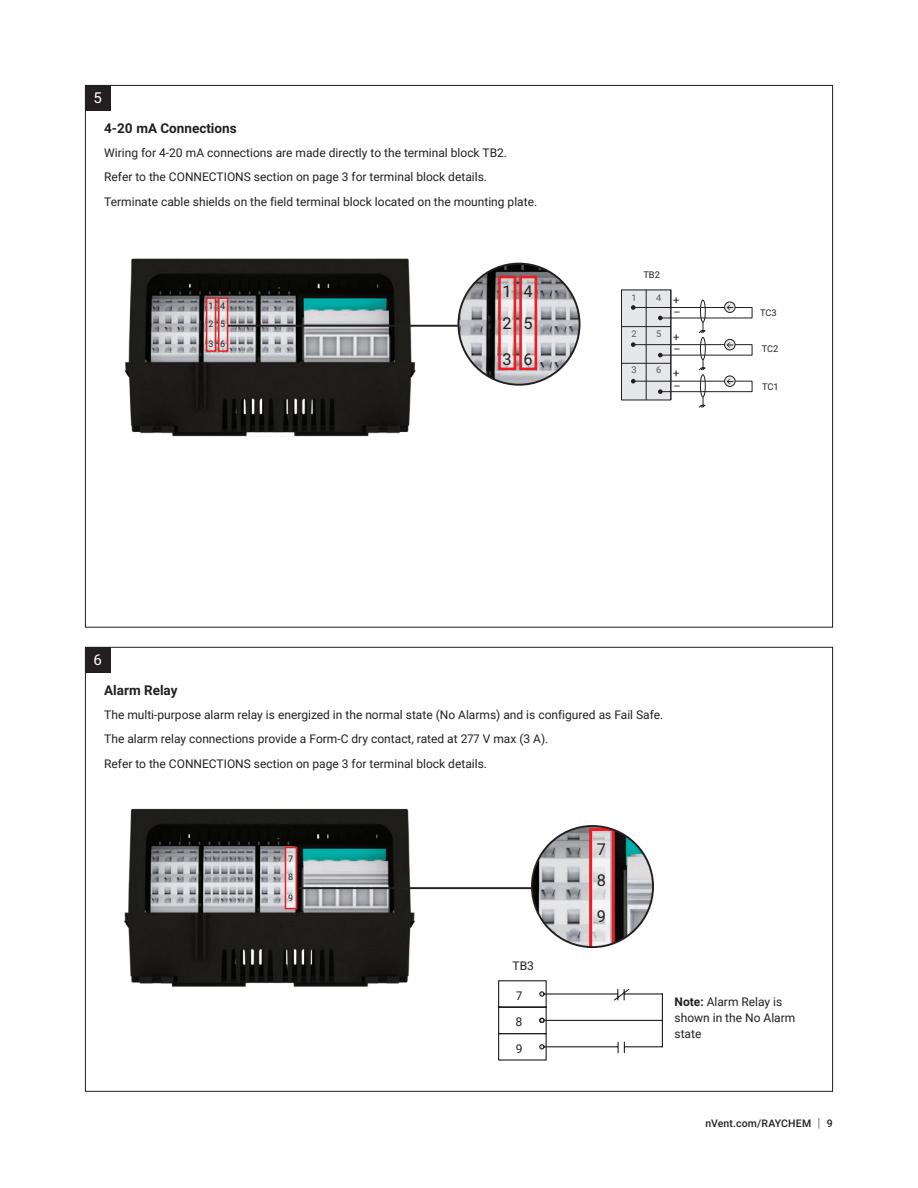
<style>
.page{position:relative;width:918px;height:1188px;background:#fff}
.page>*{position:absolute;margin:0;border:0;box-sizing:border-box;transform-origin:0 0}
.t1{font:16.35px "Roboto";color:#231f20}
.IM-Box_text{font:15px "Roboto";color:#fff}
.Subhead-L1-IM{font:700 13.5px "Roboto";color:#231f20}
.Bodytext-1-IM{font:12px/15.8px "Roboto";color:#231f20}
.t2{font:11.1px/12.3px "Roboto";color:#231f20}
.t3{font:500 10.5px "Roboto";letter-spacing:.015em;color:#231f20}
.t4{font:9.3px "Roboto";color:#231f20}
.t5{font:9.3px "Roboto";color:#57585a}
.t6{font:9px "Roboto";color:#231f20}
.s1{font-weight:700}
.s2{font-weight:300;font-size:12.6px}
</style>
<div class="page">
<div style="left:85px;top:85px;width:26px;height:26px;background:#231f20"></div>
<div style="left:85px;top:647px;width:26px;height:25px;background:#231f20"></div>
<div style="left:622px;top:290px;width:49px;height:110px;background:#e6e7e9"></div>
<div style="left:621px;top:290px;width:50px;height:110px;border:1px solid #231f20"></div>
<hr style="left:622px;top:326px;width:49px;height:1px;background:#231f20">
<hr style="left:622px;top:363px;width:49px;height:1px;background:#231f20">
<hr style="left:646px;top:290px;width:1px;height:110px;background:#231f20">
<hr style="left:670px;top:290px;width:1px;height:110px;background:#231f20">
<div style="left:724px;top:302px;width:11px;height:11px;border:1px solid #231f20;border-radius:50%"></div>
<div style="left:725px;top:339px;width:10px;height:11px;background:#e6e7e9;border-radius:50%"></div>
<div style="left:724px;top:339px;width:11px;height:11px;border:1px solid #231f20;border-radius:50%"></div>
<div style="left:724px;top:376px;width:11px;height:11px;border:1px solid #231f20;border-radius:50%"></div>
<svg style="left:631px;top:305px;width:122px;height:29px"></svg>
<div style="left:700px;top:300px;width:6px;height:23px;border:1px solid #231f20;border-radius:50%"></div>
<svg style="left:631px;top:342px;width:122px;height:29px"></svg>
<div style="left:700px;top:337px;width:6px;height:23px;border:1px solid #231f20;border-radius:50%"></div>
<svg style="left:631px;top:379px;width:122px;height:29px"></svg>
<div style="left:700px;top:374px;width:6px;height:23px;border:1px solid #231f20;border-radius:50%"></div>
<img style="left:124px;top:258px;width:307px;height:179px">
<svg style="left:209px;top:300px;width:4px;height:49px"></svg>
<div style="left:206px;top:297px;width:10px;height:55px;border:2px solid #ee1d23"></div>
<svg style="left:221px;top:300px;width:4px;height:49px"></svg>
<div style="left:218px;top:297px;width:10px;height:55px;border:2px solid #ee1d23"></div>
<hr style="left:228px;top:325px;width:230px;height:2px;background:#231f20">
<img style="left:458px;top:264px;width:122px;height:121px;border-radius:61px">
<svg style="left:502px;top:280px;width:10px;height:86px"></svg>
<div style="left:498px;top:276px;width:18px;height:94px;border:3px solid #ee1d23"></div>
<svg style="left:523px;top:280px;width:10px;height:86px"></svg>
<div style="left:519px;top:276px;width:18px;height:94px;border:3px solid #ee1d23"></div>
<div style="left:457px;top:263px;width:124px;height:123px;border:2px solid #231f20;border-radius:50%"></div>
<svg style="left:498px;top:980px;width:165px;height:81px"></svg>
<img style="left:124px;top:808px;width:305px;height:179px">
<svg style="left:288px;top:850px;width:6px;height:56px"></svg>
<div style="left:285px;top:847px;width:12px;height:62px;border:2px solid #ee1d23"></div>
<hr style="left:297px;top:887px;width:234px;height:2px;background:#231f20">
<img style="left:532px;top:826px;width:121px;height:121px;border-radius:61px">
<svg style="left:589px;top:828px;width:26px;height:119px"></svg>
<div style="left:531px;top:825px;width:123px;height:123px;border:2px solid #231f20;border-radius:50%"></div>
<p class="IM-Box_text" style="left:94px;top:87px;width:10px">5</p>
<p class="Subhead-L1-IM" style="left:104px;top:119px;width:134px">4-20 mA Connections</p>
<p class="Bodytext-1-IM" style="left:104px;top:145px;width:404px">Wiring for 4-20 mA connections are made directly to the terminal block TB2.</p>
<p class="Bodytext-1-IM" style="left:104px;top:169px;width:384px">Refer to the CONNECTIONS section on page 3 for terminal block details.</p>
<p class="Bodytext-1-IM" style="left:104px;top:193px;width:435px">Terminate cable shields on the field terminal block located on the mounting plate.</p>
<p class="t6" style="left:208px;top:300px;width:7px">1</p>
<p class="t6" style="left:220px;top:300px;width:7px">4</p>
<p class="t6" style="left:208px;top:318px;width:7px">2</p>
<p class="t6" style="left:220px;top:318px;width:7px">5</p>
<p class="t6" style="left:208px;top:338px;width:7px">3</p>
<p class="t6" style="left:220px;top:338px;width:7px">6</p>
<p class="t1" style="left:502px;top:280px;width:11px">1</p>
<p class="t1" style="left:523px;top:280px;width:11px">4</p>
<p class="t1" style="left:502px;top:311px;width:11px">2</p>
<p class="t1" style="left:523px;top:311px;width:11px">5</p>
<p class="t1" style="left:502px;top:347px;width:11px">3</p>
<p class="t1" style="left:523px;top:347px;width:11px">6</p>
<p class="t4" style="left:643px;top:268px;width:18px">TB2</p>
<p class="t5" style="left:631px;top:291px;width:7px">1</p>
<p class="t2" style="left:673px;top:294px;width:9px">+ –</p>
<p class="t2" style="left:673px;top:330px;width:9px">+ –</p>
<p class="t2" style="left:673px;top:367px;width:9px">+ –</p>
<p class="t5" style="left:656px;top:291px;width:7px">4</p>
<p class="t5" style="left:656px;top:327px;width:7px">5</p>
<p class="t5" style="left:656px;top:363px;width:7px">6</p>
<p class="t5" style="left:631px;top:327px;width:7px">2</p>
<p class="t5" style="left:631px;top:363px;width:7px">3</p>
<p class="t4" style="left:760px;top:306px;width:18px">TC3</p>
<p class="t4" style="left:762px;top:342px;width:18px">TC2</p>
<p class="t4" style="left:762px;top:380px;width:18px">TC1</p>
<p class="IM-Box_text" style="left:94px;top:649px;width:10px">6</p>
<p class="Subhead-L1-IM" style="left:104px;top:681px;width:75px">Alarm Relay</p>
<p class="Bodytext-1-IM" style="left:104px;top:706px;width:561px">The multi-purpose alarm relay is energized in the normal state (No Alarms) and is configured as Fail Safe.</p>
<p class="Bodytext-1-IM" style="left:104px;top:731px;width:446px">The alarm relay connections provide a Form-C dry contact, rated at 277 V max (3 A).</p>
<p class="Bodytext-1-IM" style="left:104px;top:755px;width:384px">Refer to the CONNECTIONS section on page 3 for terminal block details.</p>
<p class="t6" style="left:288px;top:853px;width:7px">7</p>
<p class="t6" style="left:288px;top:871px;width:7px">8</p>
<p class="t6" style="left:288px;top:891px;width:7px">9</p>
<p class="t1" style="left:597px;top:838px;width:11px">7</p>
<p class="t1" style="left:597px;top:869px;width:11px">8</p>
<p class="t1" style="left:597px;top:905px;width:11px">9</p>
<p class="Bodytext-1-IM" style="left:513px;top:958px;width:23px">TB3</p>
<p class="Bodytext-1-IM" style="left:516px;top:988px;width:8px">7</p>
<p class="Bodytext-1-IM" style="left:516px;top:1014px;width:8px">8</p>
<p class="Bodytext-1-IM" style="left:516px;top:1040px;width:8px">9</p>
<p class="Bodytext-1-IM" style="left:675px;top:994px;width:122px"><span class="s1">Note:</span> Alarm Relay is shown in the No Alarm state</p>
<p class="t3" style="left:706px;top:1116px;width:129px">nVent.com/RAYCHEM <span class="s2">|</span> 9</p>
</div>
